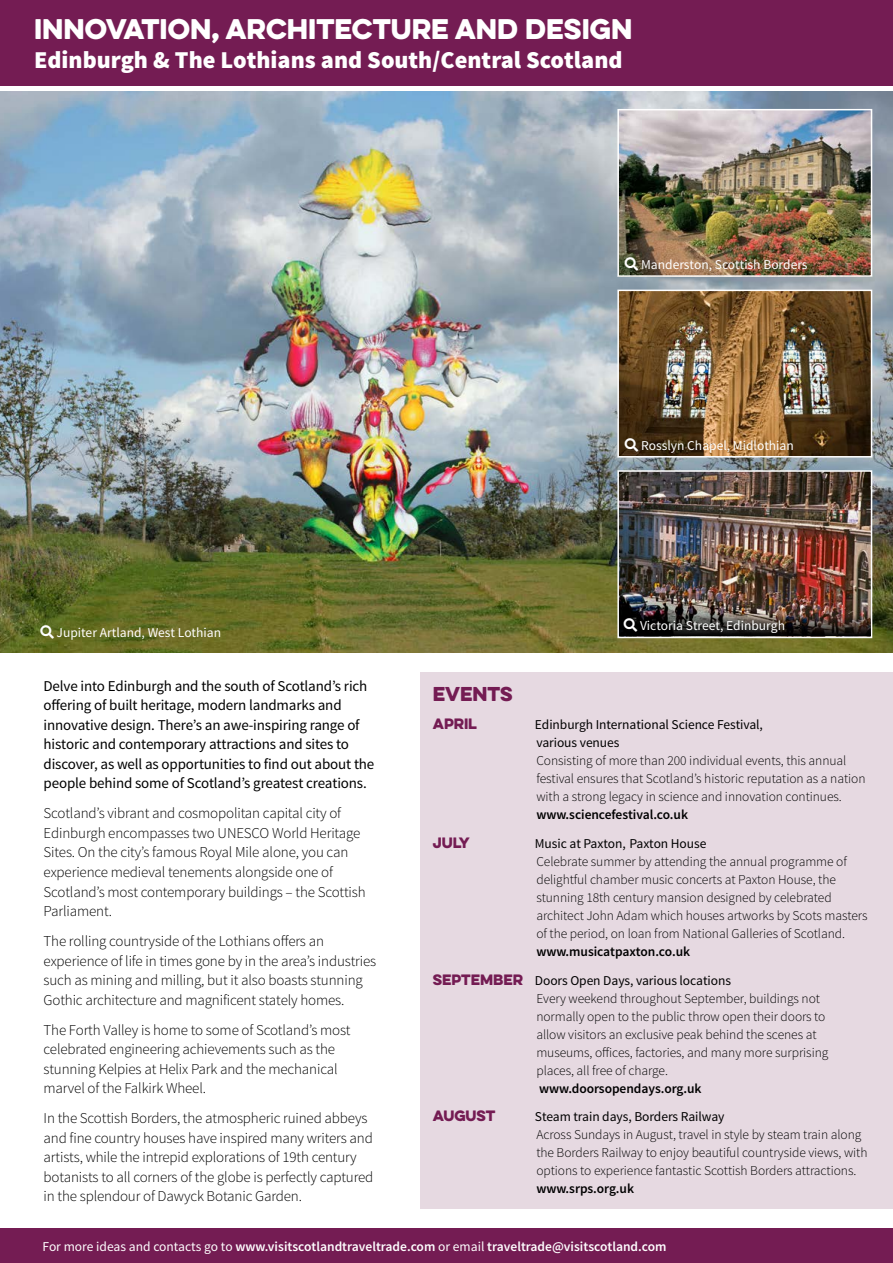
<style>
.page{position:relative;width:893px;height:1263px;background:#fff}
.page>*{position:absolute;margin:0;border:0;box-sizing:border-box;transform-origin:0 0}
.t1{font:25.5px "Eveleth Clean";color:#fff}
.t2{font:900 24.3px "Source Sans Pro";color:#fff}
.t3{font:18px "Eveleth Clean";letter-spacing:-.005em;color:#741c53}
.t4{font:300 15px/19.5px "Source Sans Pro";letter-spacing:-.01em;color:#000}
.t5{font:15px/19.5px "Source Sans Pro";letter-spacing:-.01em;color:#000}
.t6{font:300 13.5px/18px "Source Sans Pro";letter-spacing:-.005em;color:#000}
.t7{font:13.5px/18px "Source Sans Pro";letter-spacing:-.005em;color:#000}
.t8{font:13.5px "Source Sans Pro";color:#fff}
.t9{font:600 13.5px "Source Sans Pro";color:#fff}
.t10{font:600 13.5px "Source Sans Pro";letter-spacing:-.005em;color:#000}
.t11{font:13.5px "Eveleth Clean";letter-spacing:-.005em;color:#741c53}
.s1{font-weight:600}
.s2{font-family:"Eveleth Clean";color:#741c53}
.s3{font-weight:400}
</style>
<div class="page">
<div style="left:420px;top:672px;width:473px;height:537px;background:#e6d9e1"></div>
<div style="left:0;top:0;width:893px;height:85px;background:#741c53"></div>
<img style="left:0;top:91px;width:893px;height:562px">
<div style="left:0;top:1229px;width:893px;height:34px;background:#741c53"></div>
<img style="left:620px;top:112px;width:249px;height:162px">
<div style="left:617px;top:109px;width:255px;height:168px;border:2px solid #fff"></div>
<img style="left:620px;top:293px;width:249px;height:161px">
<div style="left:617px;top:290px;width:255px;height:167px;border:2px solid #fff"></div>
<img style="left:620px;top:473px;width:249px;height:135px">
<div style="left:617px;top:470px;width:255px;height:168px;border:2px solid #fff"></div>
<img style="left:620px;top:608px;width:251px;height:28px">
<svg style="left:625px;top:258px;width:13px;height:13px"></svg>
<svg style="left:625px;top:438px;width:13px;height:14px"></svg>
<svg style="left:624px;top:618px;width:13px;height:13px"></svg>
<svg style="left:40px;top:626px;width:14px;height:13px"></svg>
<h1 class="t1" style="left:34px;top:10px;width:600px">INNOVATION, ARCHITECTURE AND DESIGN</h1>
<h2 class="t2" style="left:34px;top:44px;width:590px">Edinburgh &amp; The Lothians and South/Central Scotland</h2>
<p class="t8" style="left:625px;top:257px;width:184px">▲ Manderston, Scottish Borders</p>
<p class="t8" style="left:625px;top:437px;width:170px">▲ Rosslyn Chapel, Midlothian</p>
<p class="t8" style="left:40px;top:624px;width:182px">▲ Jupiter Artland, West Lothian</p>
<p class="t5" style="left:44px;top:676px;width:332px">Delve into Edinburgh and the south of Scotland’s rich offering of built heritage, modern landmarks and innovative design. There’s an awe-inspiring range of historic and contemporary attractions and sites to discover, as well as opportunities to find out about the people behind some of Scotland’s greatest creations.</p>
<p class="t4" style="left:44px;top:804px;width:324px">Scotland’s vibrant and cosmopolitan capital city of Edinburgh encompasses two UNESCO World Heritage Sites. On the city’s famous Royal Mile alone, you can experience medieval tenements alongside one of Scotland’s most contemporary buildings – the Scottish Parliament.</p>
<p class="t4" style="left:44px;top:931px;width:334px">The rolling countryside of the Lothians offers an experience of life in times gone by in the area’s industries such as mining and milling, but it also boasts stunning Gothic architecture and magnificent stately homes.</p>
<p class="t4" style="left:44px;top:1020px;width:309px">The Forth Valley is home to some of Scotland’s most celebrated engineering achievements such as the stunning Kelpies at Helix Park and the mechanical marvel of the Falkirk Wheel.</p>
<p class="t4" style="left:44px;top:1109px;width:331px">In the Scottish Borders, the atmospheric ruined abbeys and fine country houses have inspired many writers and artists, while the intrepid explorations of 19th century botanists to all corners of the globe is perfectly captured in the splendour of Dawyck Botanic Garden.</p>
<p class="t8" style="left:624px;top:617px;width:163px">▲ Victoria Street, Edinburgh</p>
<p class="t3" style="left:433px;top:680px;width:81px">EVENTS</p>
<p class="t11" style="left:433px;top:714px;width:46px">APRIL</p>
<p class="t7" style="left:535px;top:716px;width:230px">Edinburgh International Science Festival, various venues</p>
<p class="t6" style="left:536px;top:752px;width:331px">Consisting of more than 200 individual events, this annual festival ensures that Scotland’s historic reputation as a nation with a strong legacy in science and innovation continues.</p>
<p class="t10" style="left:536px;top:806px;width:153px">www.sciencefestival.co.uk</p>
<p class="t11" style="left:433px;top:832px;width:38px">JULY</p>
<p class="t7" style="left:535px;top:835px;width:173px">Music at Paxton, Paxton House</p>
<p class="t6" style="left:536px;top:852px;width:333px">Celebrate summer by attending the annual programme of delightful chamber music concerts at Paxton House, the stunning 18th century mansion designed by celebrated architect John Adam which houses artworks by Scots masters of the period, on loan from National Galleries of Scotland.</p>
<p class="t7" style="left:433px;top:937px;width:300px;line-height:28.7px;text-indent:104px"><span class="s1">www.musicatpaxton.co.uk<br></span><span class="s2">SEPTEMBER</span> Doors Open Days, various locations</p>
<p class="t6" style="left:536px;top:989px;width:293px">Every weekend throughout September, buildings not normally open to the public throw open their doors to allow visitors an exclusive peak behind the scenes at museums, offices, factories, and many more surprising places, all free of charge.</p>
<p class="t10" style="left:539px;top:1079px;width:164px">www.doorsopendays.org.uk</p>
<p class="t11" style="left:433px;top:1105px;width:64px">AUGUST</p>
<p class="t7" style="left:535px;top:1108px;width:191px">Steam train days, Borders Railway</p>
<p class="t6" style="left:536px;top:1126px;width:333px">Across Sundays in August, travel in style by steam train along the Borders Railway to enjoy beautiful countryside views, with options to experience fantastic Scottish Borders attractions.</p>
<p class="t10" style="left:536px;top:1180px;width:99px">www.srps.org.uk</p>
<p class="t9" style="left:43px;top:1238px;width:626px"><span class="s3">For more ideas and contacts go to</span> www.visitscotlandtraveltrade.com <span class="s3">or email</span> traveltrade@visitscotland.com</p>
</div>
